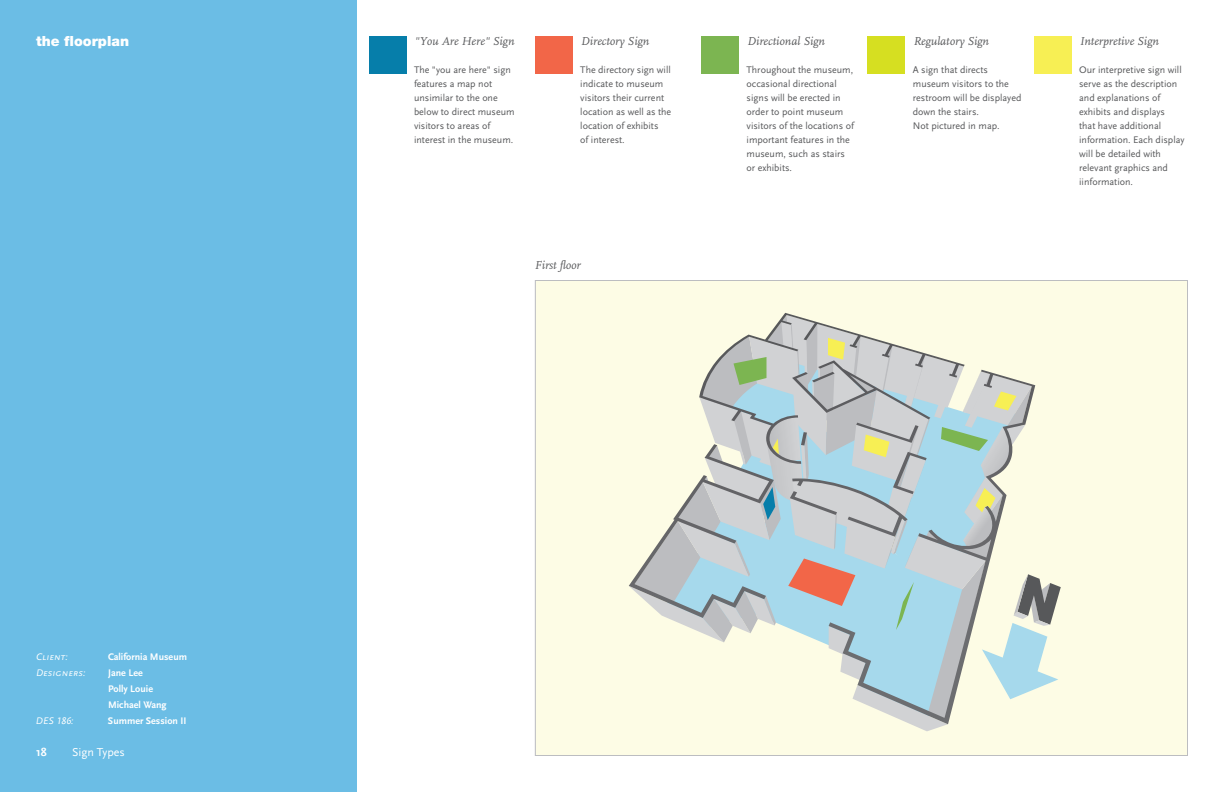
<style>
.page{position:relative;width:1224px;height:792px;background:#fff}
.page>*{position:absolute;margin:0;border:0;box-sizing:border-box;transform-origin:0 0}
.Problem_Statement{font:900 14px "Helvetica Neue LT Std";color:#fff}
.Default{font:italic 12px "FF Scala";color:#57585a}
.t1{font:12px "Scala Sans";color:#fff}
.t2{font:700 12px "Scala Sans";color:#fff}
.Problem_Statement-2{font:10px/14px "Scala Sans";color:#57585a}
.t3{font:700 10px/16px "Scala Sans";color:#fff}
.t4{font:italic 10px "Scala Sans Caps";color:#fff}
</style>
<div class="page">
<div style="left:535px;top:280px;width:653px;height:476px;background:#fdfce5"></div>
<div style="left:0;top:0;width:357px;height:792px;background:#6bbde5"></div>
<div style="left:369px;top:36px;width:38px;height:38px;background:#067eaa"></div>
<div style="left:535px;top:36px;width:38px;height:38px;background:#f26648"></div>
<div style="left:701px;top:36px;width:38px;height:38px;background:#7cb551"></div>
<div style="left:867px;top:36px;width:38px;height:38px;background:#d6df21"></div>
<div style="left:1034px;top:36px;width:38px;height:38px;background:#f7ef54"></div>
<svg style="left:629px;top:315px;width:429px;height:416px"></svg>
<p class="Problem_Statement" style="left:36px;top:33px;width:95px">the floorplan</p>
<p class="Default" style="left:415px;top:35px;width:101px">"You Are Here" Sign</p>
<p class="Default" style="left:581px;top:35px;width:70px">Directory Sign</p>
<p class="Default" style="left:747px;top:35px;width:79px">Directional Sign</p>
<p class="Default" style="left:913px;top:35px;width:77px">Regulatory Sign</p>
<p class="Default" style="left:1080px;top:35px;width:81px">Interpretive Sign</p>
<p class="Problem_Statement-2" style="left:580px;top:63px;width:93px">The directory sign will indicate to museum visitors their current location as well as the location of exhibits<br>of interest.</p>
<p class="Problem_Statement-2" style="left:747px;top:63px;width:109px">Throughout the museum, occasional directional signs will be erected in order to point museum visitors of the locations of important features in the museum, such as stairs or exhibits.</p>
<p class="Problem_Statement-2" style="left:913px;top:63px;width:110px">A sign that directs museum visitors to the restroom will be displayed down the stairs.<br>Not pictured in map.</p>
<p class="Problem_Statement-2" style="left:1079px;top:63px;width:107px">Our interpretive sign will serve as the description and explanations of exhibits and displays<br>that have additional information. Each display will be detailed with relevant graphics and iinformation.</p>
<p class="Problem_Statement-2" style="left:414px;top:63px;width:102px">The "you are here" sign features a map not unsimilar to the one below to direct museum visitors to areas of interest in the museum.</p>
<p class="t4" style="left:36px;top:651px;width:33px">Client:</p>
<p class="t3" style="left:108px;top:649px;width:81px">California Museum</p>
<p class="t4" style="left:36px;top:667px;width:51px">Designers:</p>
<p class="t3" style="left:108px;top:665px;width:60px">Jane Lee<br>Polly Louie<br>Michael Wang</p>
<p class="t4" style="left:36px;top:715px;width:39px">DES 186:</p>
<p class="t3" style="left:108px;top:713px;width:80px">Summer Session II</p>
<p class="t2" style="left:36px;top:746px;width:12px">18</p>
<p class="t1" style="left:72px;top:746px;width:54px">Sign Types</p>
<p class="Default" style="left:535px;top:259px;width:47px">First floor</p>
</div>
